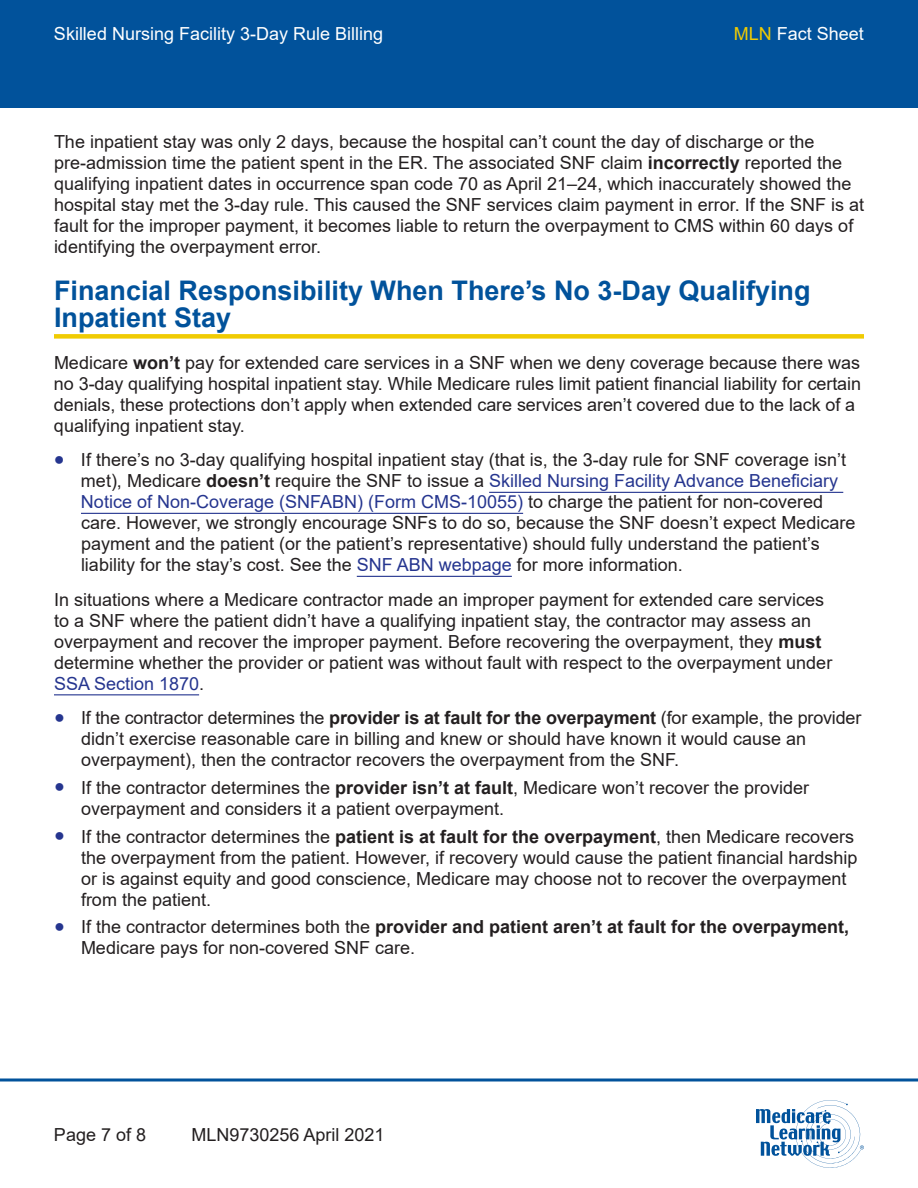
<style>
.page{position:relative;width:918px;height:1188px;background:#fff}
.page>*{position:absolute;margin:0;border:0;box-sizing:border-box;transform-origin:0 0}
.t1{font:700 27px/27px "Arial";color:#01529b}
.t2{font:18px/21px "Arial";color:#231f20}
.t3{font:18px "Arial";color:#fff}
.s1{color:#f0cb02}
.s2{font-weight:700}
.s3{color:#25358f}
</style>
<div class="page">
<div style="left:0;top:0;width:918px;height:108px;background:#01529b"></div>
<svg style="left:0;top:1078px;width:918px;height:4px;background:#407db3"></svg>
<svg style="left:756px;top:1100px;width:108px;height:68px"></svg>
<div style="left:54px;top:334px;width:810px;height:5px;background:#f0cb02"></div>
<hr style="left:489px;top:492px;width:354px;height:1px;background:#25358f">
<hr style="left:81px;top:513px;width:442px;height:1px;background:#25358f">
<hr style="left:357px;top:576px;width:155px;height:1px;background:#25358f">
<hr style="left:54px;top:694px;width:145px;height:1px;background:#25358f">
<p class="t3" style="left:54px;top:21px;width:331px">Skilled Nursing Facility 3-Day Rule Billing</p>
<p class="t3" style="left:734px;top:21px;width:132px"><span class="s1">MLN</span> Fact Sheet</p>
<p class="t2" style="left:54px;top:131px;width:812px">The inpatient stay was only 2 days, because the hospital can’t count the day of discharge or the pre-admission time the patient spent in the ER. The associated SNF claim <span class="s2">incorrectly</span> reported the qualifying inpatient dates in occurrence span code 70 as April 21–24, which inaccurately showed the hospital stay met the 3-day rule. This caused the SNF services claim payment in error. If the SNF is at fault for the improper payment, it becomes liable to return the overpayment to CMS within 60 days of identifying the overpayment error.</p>
<h2 class="t1" style="left:54px;top:278px;width:758px">Financial Responsibility When There’s No 3-Day Qualifying<br>Inpatient Stay</h2>
<p class="t2" style="left:54px;top:352px;width:809px">Medicare <span class="s2">won’t</span> pay for extended care services in a SNF when we deny coverage because there was no 3-day qualifying hospital inpatient stay. While Medicare rules limit patient financial liability for certain denials, these protections don’t apply when extended care services aren’t covered due to the lack of a qualifying inpatient stay.</p>
<p class="t2" style="left:81px;top:449px;width:776px;text-indent:-27px"><span class="s3">●</span> If there’s no 3-day qualifying hospital inpatient stay (that is, the 3-day rule for SNF coverage isn’t met), Medicare <span class="s2">doesn’t</span> require the SNF to issue a <span class="s3">Skilled Nursing Facility Advance Beneficiary Notice of Non-Coverage (SNFABN) (Form CMS-10055)</span> to charge the patient for non-covered care. However, we strongly encourage SNFs to do so, because the SNF doesn’t expect Medicare payment and the patient (or the patient’s representative) should fully understand the patient’s liability for the stay’s cost. See the <span class="s3">SNF ABN webpage</span> for more information.</p>
<p class="t2" style="left:54px;top:589px;width:780px">In situations where a Medicare contractor made an improper payment for extended care services to a SNF where the patient didn’t have a qualifying inpatient stay, the contractor may assess an overpayment and recover the improper payment. Before recovering the overpayment, they <span class="s2">must </span>determine whether the provider or patient was without fault with respect to the overpayment under <span class="s3">SSA Section 1870</span>.</p>
<p class="t2" style="left:81px;top:707px;width:782px;text-indent:-27px"><span class="s3">●</span> If the contractor determines the <span class="s2">provider is at fault for the overpayment</span> (for example, the provider didn’t exercise reasonable care in billing and knew or should have known it would cause an overpayment), then the contractor recovers the overpayment from the SNF.</p>
<p class="t2" style="left:81px;top:777px;width:730px;text-indent:-27px"><span class="s3">●</span> If the contractor determines the <span class="s2">provider isn’t at fault</span>, Medicare won’t recover the provider overpayment and considers it a patient overpayment.</p>
<p class="t2" style="left:81px;top:826px;width:778px;text-indent:-27px"><span class="s3">●</span> If the contractor determines the <span class="s2">patient is at fault for the overpayment</span>, then Medicare recovers the overpayment from the patient. However, if recovery would cause the patient financial hardship or is against equity and good conscience, Medicare may choose not to recover the overpayment from the patient.</p>
<p class="t2" style="left:81px;top:916px;width:770px;text-indent:-27px"><span class="s3">●</span> If the contractor determines both the <span class="s2">provider and patient aren’t at fault for the overpayment,<br></span>Medicare pays for non-covered SNF care.</p>
<p class="t2" style="left:54px;top:1124px;width:94px">Page 7 of 8</p>
<p class="t2" style="left:192px;top:1124px;width:195px">MLN9730256 April 2021</p>
</div>
